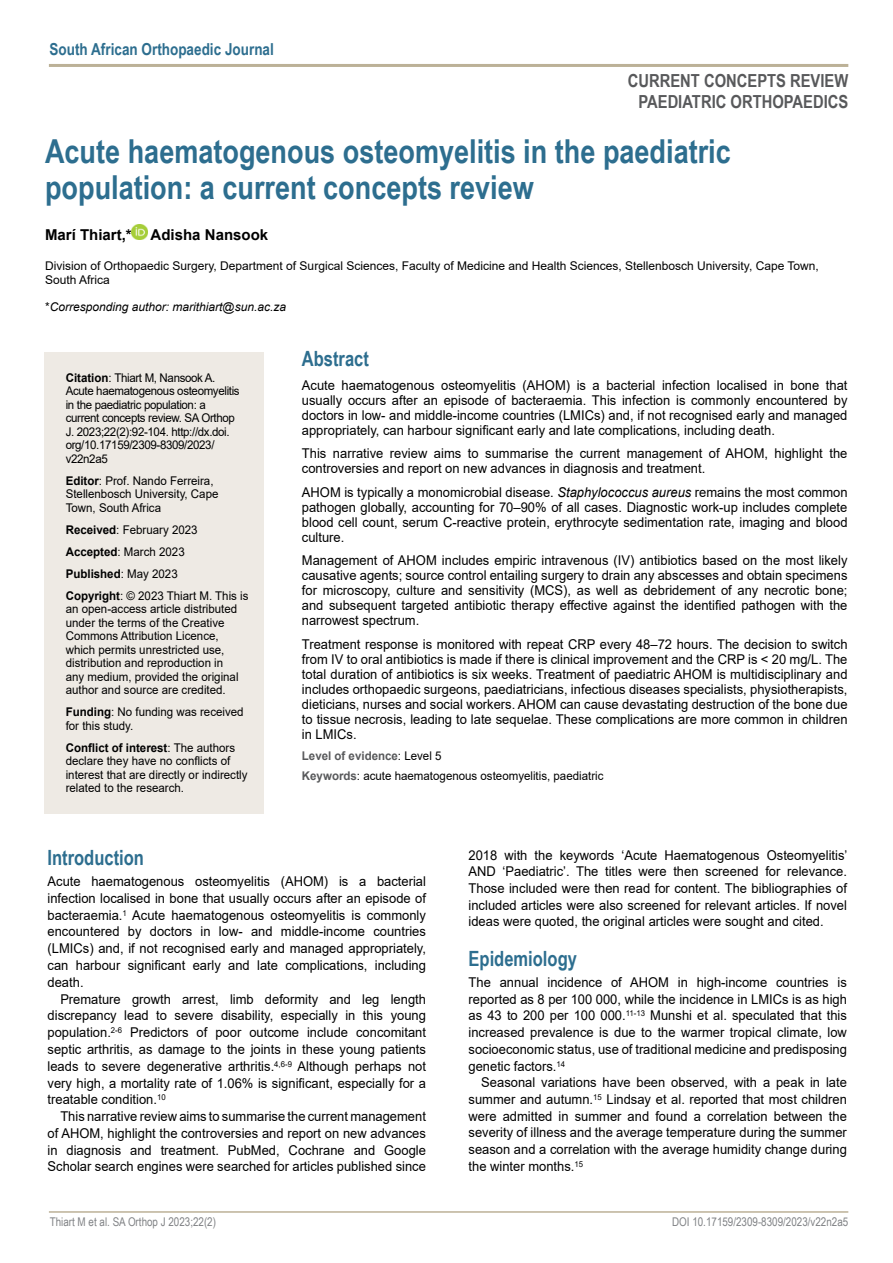
<style>
.page{position:relative;width:893px;height:1263px;background:#fff}
.page>*{position:absolute;margin:0;border:0;box-sizing:border-box;transform-origin:0 0}
.t1{font:700 33px/36px "Arial Narrow";color:#2d6e8f}
.t2{font:700 21px "Arial Narrow";color:#2d6e8f;scale:.96 1}
.t3{font:700 18px/21px "Arial Narrow";color:#58595b;text-align:center}
.t4{font:700 16.5px "Arial Narrow";color:#2d6e8f}
.t5{font:700 15px "Arial";color:#000}
.t6{font:13.5px/15px "Arial";color:#000;text-align:justify;scale:.96 1}
.t7{font:12px/13.5px "Arial";color:#000;scale:.96 1}
.t8{font:12px/13.5px "Arial";letter-spacing:-.03em;color:#000;scale:.96 1}
.t9{font:12px/13.5px "Arial";color:#000}
.t10{font:12px "Arial Narrow";color:#808285}
.t11{font:italic 12px "Arial";color:#000}
.s1{font-style:normal}
.s2{font-weight:700}
.s3{font-style:italic}
.s4{font-weight:700;color:#58595b}
</style>
<div class="page">
<hr style="left:49px;top:1211px;width:799px;height:2px;background:#bcb197">
<hr style="left:49px;top:64px;width:799px;height:3px;background:#bcb197">
<div style="left:44px;top:352px;width:220px;height:462px;background:#eeeae4"></div>
<img style="left:132px;top:224px;width:15px;height:16px">
<p class="t4" style="left:50px;top:36px;width:226px">South African Orthopaedic Journal</p>
<h3 class="t3" style="left:628px;top:70px;width:222px">CURRENT CONCEPTS REVIEW<br>PAEDIATRIC ORTHOPAEDICS</h3>
<h1 class="t1" style="left:45px;top:132px;width:687px">Acute haematogenous osteomyelitis in the paediatric population: a current concepts review</h1>
<p class="t5" style="left:45px;top:224px;width:88px">Marí Thiart,*</p>
<p class="t5" style="left:151px;top:224px;width:119px">Adisha Nansook</p>
<p class="t9" style="left:45px;top:259px;width:775px">Division of Orthopaedic Surgery, Department of Surgical Sciences, Faculty of Medicine and Health Sciences, Stellenbosch University, Cape Town,<br>South Africa</p>
<p class="t11" style="left:45px;top:299px;width:242px"><span class="s1">*</span>Corresponding author: marithiart@sun.ac.za</p>
<p class="t8" style="left:66px;top:371px;width:183px"><span class="s2">Citation</span>: Thiart M, Nansook A.<br>Acute haematogenous osteomyelitis in the paediatric population: a current concepts review. SA Orthop<br>J. 2023;22(2):92-104. http://dx.doi. org/10.17159/2309-8309/2023/ v22n2a5</p>
<p class="t7" style="left:66px;top:474px;width:161px"><span class="s2">Editor</span>: Prof. Nando Ferreira,<br>Stellenbosch University, Cape<br>Town, South Africa</p>
<p class="t7" style="left:66px;top:518px;width:192px;line-height:22px"><span class="s2">Received</span>: February 2023<br><span class="s2">Accepted</span>: March 2023<br><span class="s2">Published</span>: May 2023<br><span class="s2">Copyright</span>: © 2023 Thiart M. This is</p>
<p class="t7" style="left:66px;top:602px;width:182px">an open-access article distributed under the terms of the Creative Commons Attribution Licence, which permits unrestricted use, distribution and reproduction in any medium, provided the original author and source are credited.</p>
<p class="t7" style="left:66px;top:705px;width:187px"><span class="s2">Funding</span>: No funding was received for this study.</p>
<p class="t7" style="left:66px;top:741px;width:191px"><span class="s2">Conflict of interest</span>: The authors declare they have no conflicts of interest that are directly or indirectly related to the research.</p>
<h2 class="t2" style="left:302px;top:343px;width:71px">Abstract</h2>
<p class="t6" style="left:302px;top:377px;width:570px">Acute haematogenous osteomyelitis (AHOM) is a bacterial infection localised in bone that usually occurs after an episode of bacteraemia. This infection is commonly encountered by doctors in low- and middle-income countries (LMICs) and, if not recognised early and managed appropriately, can harbour significant early and late complications, including death.</p>
<p class="t6" style="left:302px;top:446px;width:570px">This narrative review aims to summarise the current management of AHOM, highlight the controversies and report on new advances in diagnosis and treatment.</p>
<p class="t6" style="left:302px;top:484px;width:570px">AHOM is typically a monomicrobial disease. <span class="s3">Staphylococcus aureus</span> remains the most common pathogen globally, accounting for 70–90% of all cases. Diagnostic work-up includes complete blood cell count, serum C-reactive protein, erythrocyte sedimentation rate, imaging and blood culture.</p>
<p class="t6" style="left:302px;top:553px;width:570px">Management of AHOM includes empiric intravenous (IV) antibiotics based on the most likely causative agents; source control entailing surgery to drain any abscesses and obtain specimens for microscopy, culture and sensitivity (MCS), as well as debridement of any necrotic bone; and subsequent targeted antibiotic therapy effective against the identified pathogen with the narrowest spectrum.</p>
<p class="t6" style="left:302px;top:636px;width:570px">Treatment response is monitored with repeat CRP every 48–72 hours. The decision to switch from IV to oral antibiotics is made if there is clinical improvement and the CRP is &lt; 20 mg/L. The total duration of antibiotics is six weeks. Treatment of paediatric AHOM is multidisciplinary and includes orthopaedic surgeons, paediatricians, infectious diseases specialists, physiotherapists, dieticians, nurses and social workers. AHOM can cause devastating destruction of the bone due to tissue necrosis, leading to late sequelae. These complications are more common in children in LMICs.</p>
<p class="t7" style="left:302px;top:745px;width:316px;line-height:20.7px"><span class="s4">Level of evidence</span>: Level 5<br><span class="s4">Keywords</span>: acute haematogenous osteomyelitis, paediatric</p>
<h2 class="t2" style="left:48px;top:842px;width:102px">Introduction</h2>
<p class="t6" style="left:48px;top:873px;width:396px;line-height:16.8px">Acute haematogenous osteomyelitis (AHOM) is a bacterial infection localised in bone that usually occurs after an episode of bacteraemia.<sup>1</sup> Acute haematogenous osteomyelitis is commonly encountered by doctors in low- and middle-income countries (LMICs) and, if not recognised early and managed appropriately, can harbour significant early and late complications, including death.</p>
<p class="t6" style="left:48px;top:990px;width:396px;line-height:16.8px;text-indent:13px">Premature growth arrest, limb deformity and leg length discrepancy lead to severe disability, especially in this young population.<sup>2-6</sup> Predictors of poor outcome include concomitant septic arthritis, as damage to the joints in these young patients leads to severe degenerative arthritis.<sup>4,6-9</sup> Although perhaps not very high, a mortality rate of 1.06% is significant, especially for a treatable condition.<sup>10</sup></p>
<p class="t6" style="left:48px;top:1108px;width:396px;line-height:16.8px;text-indent:13px">This narrative review aims to summarise the current management of AHOM, highlight the controversies and report on new advances in diagnosis and treatment. PubMed, Cochrane and Google Scholar search engines were searched for articles published since</p>
<p class="t6" style="left:469px;top:846px;width:396px;line-height:16.6px">2018 with the keywords ‘Acute Haematogenous Osteomyelitis’ AND ‘Paediatric’. The titles were then screened for relevance.<br>Those included were then read for content. The bibliographies of included articles were also screened for relevant articles. If novel ideas were quoted, the original articles were sought and cited.</p>
<h2 class="t2" style="left:469px;top:943px;width:114px">Epidemiology</h2>
<p class="t6" style="left:469px;top:974px;width:396px;line-height:16.6px">The annual incidence of AHOM in high-income countries is reported as 8 per 100 000, while the incidence in LMICs is as high as 43 to 200 per 100 000.<sup>11-13</sup> Munshi et al. speculated that this increased prevalence is due to the warmer tropical climate, low socioeconomic status, use of traditional medicine and predisposing genetic factors.<sup>14</sup></p>
<p class="t6" style="left:469px;top:1074px;width:396px;line-height:16.6px;text-indent:13px">Seasonal variations have been observed, with a peak in late summer and autumn.<sup>15</sup> Lindsay et al. reported that most children were admitted in summer and found a correlation between the severity of illness and the average temperature during the summer season and a correlation with the average humidity change during the winter months.<sup>15</sup></p>
<p class="t10" style="left:50px;top:1213px;width:168px">Thiart M et al. SA Orthop J 2023;22(2)</p>
<p class="t10" style="left:672px;top:1213px;width:178px">DOI 10.17159/2309-8309/2023/v22n2a5</p>
</div>
